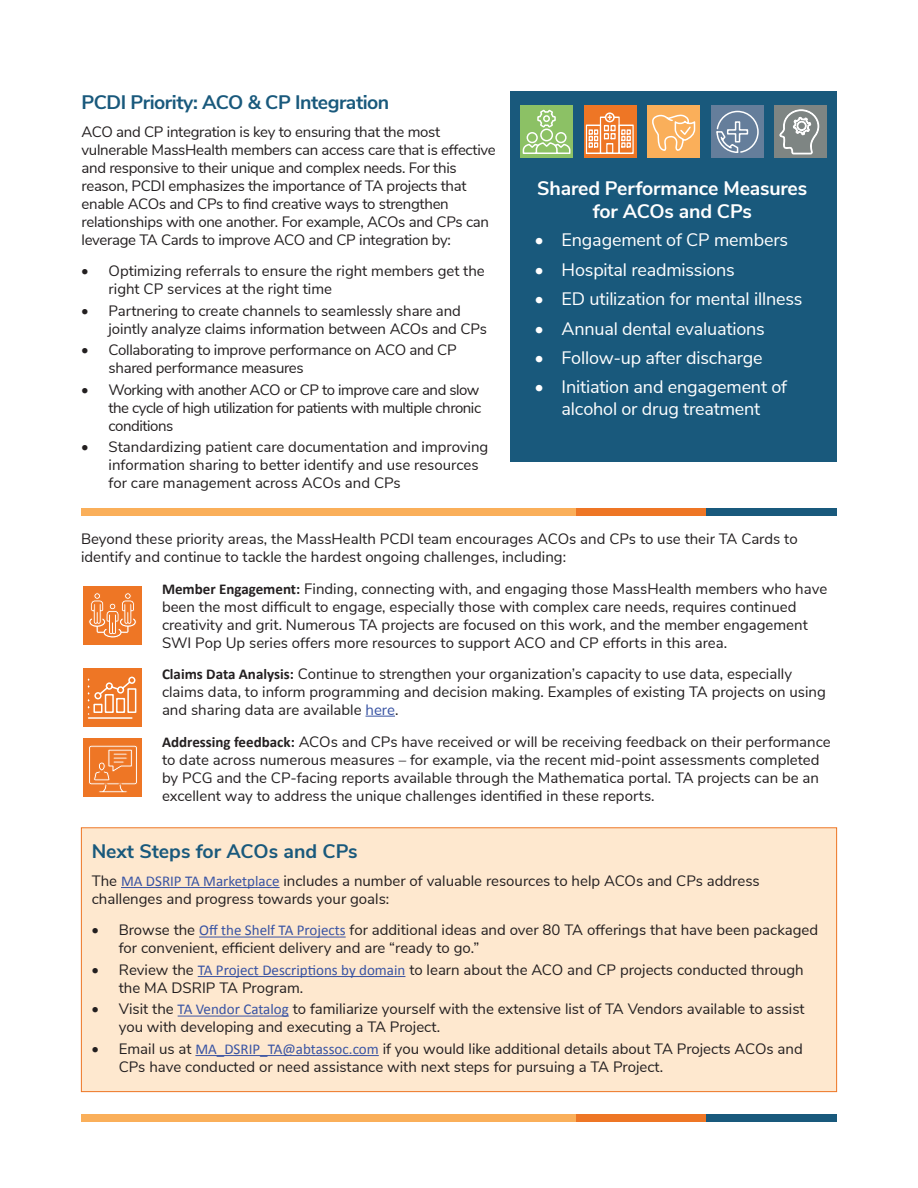
<style>
.page{position:relative;width:918px;height:1188px;background:#fff}
.page>*{position:absolute;margin:0;border:0;box-sizing:border-box;transform-origin:0 0}
.t1{font:700 19.5px/23.4px "Nunito Sans";letter-spacing:-.01em;color:#fff;text-align:center}
.Heading_1{font:700 19.5px "Nunito Sans";letter-spacing:-.025em;color:#19597c}
.Heading_1-2{font:700 19.5px "Nunito Sans";color:#19597c}
.t2{font:18px/21.6px "Nunito Sans";letter-spacing:-.01em;color:#fff;text-align:center}
.Bullet_1{font:15px/18px "Nunito Sans";color:#231f20}
.Bullet_1-2{font:15px/18px "Nunito Sans";letter-spacing:-.02em;color:#231f20}
.s1{font-family:"Calibri";font-weight:700}
.s2{color:#3853a3}
.s3{font-family:"Calibri";color:#3853a3}
</style>
<div class="page">
<div style="left:81px;top:1114px;width:510px;height:8px;background:#faaf5a"></div>
<div style="left:576px;top:1114px;width:131px;height:8px;background:#ee7625"></div>
<div style="left:707px;top:1114px;width:130px;height:8px;background:#19597c"></div>
<svg style="left:366px;top:716px;width:29px;height:1px"></svg>
<div style="left:510px;top:91px;width:327px;height:370px;background:#19597c"></div>
<div style="left:81px;top:508px;width:510px;height:8px;background:#faaf5a"></div>
<div style="left:576px;top:508px;width:131px;height:8px;background:#ee7625"></div>
<div style="left:707px;top:508px;width:130px;height:8px;background:#19597c"></div>
<div style="left:520px;top:105px;width:53px;height:53px;background:#8cc165"></div>
<div style="left:584px;top:105px;width:53px;height:53px;background:#ee7625"></div>
<div style="left:647px;top:105px;width:53px;height:53px;background:#faaf5a"></div>
<div style="left:711px;top:105px;width:52px;height:53px;background:#657e9b"></div>
<div style="left:774px;top:105px;width:53px;height:53px;background:#7e8583"></div>
<svg style="left:716px;top:110px;width:43px;height:43px"></svg>
<svg style="left:652px;top:114px;width:44px;height:37px"></svg>
<svg style="left:522px;top:109px;width:49px;height:45px"></svg>
<div style="left:605px;top:112px;width:10px;height:10px;border:2px solid #fff;border-radius:50%"></div>
<svg style="left:586px;top:114px;width:48px;height:40px"></svg>
<svg style="left:779px;top:109px;width:41px;height:46px"></svg>
<div style="left:83px;top:586px;width:59px;height:59px;background:#ee7625"></div>
<svg style="left:89px;top:593px;width:48px;height:45px"></svg>
<div style="left:83px;top:668px;width:59px;height:59px;background:#ee7625"></div>
<svg style="left:87px;top:676px;width:50px;height:43px"></svg>
<div style="left:83px;top:739px;width:59px;height:58px;background:#ee7625"></div>
<svg style="left:89px;top:745px;width:48px;height:48px"></svg>
<div style="left:81px;top:828px;width:756px;height:264px;background:#fee8cf"></div>
<hr style="left:121px;top:887px;width:159px;height:1px;background:#3853a3">
<hr style="left:199px;top:937px;width:147px;height:1px;background:#3853a3">
<hr style="left:198px;top:976px;width:207px;height:1px;background:#3853a3">
<hr style="left:178px;top:1016px;width:111px;height:1px;background:#3853a3">
<hr style="left:195px;top:1055px;width:184px;height:1px;background:#3853a3">
<div style="left:81px;top:827px;width:756px;height:265px;border:1px solid #ee7625"></div>
<p class="Heading_1" style="left:82px;top:88px;width:309px">PCDI Priority: ACO &amp; CP Integration</p>
<p class="Bullet_1-2" style="left:82px;top:121px;width:416px">ACO and CP integration is key to ensuring that the most vulnerable MassHealth members can access care that is effective and responsive to their unique and complex needs. For this reason, PCDI emphasizes the importance of TA projects that enable ACOs and CPs to find creative ways to strengthen relationships with one another. For example, ACOs and CPs can leverage TA Cards to improve ACO and CP integration by:</p>
<p class="Bullet_1" style="left:109px;top:261px;width:378px;text-indent:-27px">• Optimizing referrals to ensure the right members get the right CP services at the right time</p>
<p class="Bullet_1" style="left:109px;top:300px;width:380px;text-indent:-27px">• Partnering to create channels to seamlessly share and jointly analyze claims information between ACOs and CPs</p>
<p class="Bullet_1-2" style="left:109px;top:340px;width:350px;text-indent:-27px">• Collaborating to improve performance on ACO and CP shared performance measures</p>
<p class="Bullet_1" style="left:109px;top:379px;width:374px;text-align:justify;text-indent:-27px">• Working with another ACO or CP to improve care and slow the cycle of high utilization for patients with multiple chronic conditions</p>
<p class="Bullet_1" style="left:109px;top:437px;width:381px;text-indent:-27px">• Standardizing patient care documentation and improving information sharing to better identify and use resources for care management across ACOs and CPs</p>
<p class="t1" style="left:537px;top:175px;width:271px">Shared Performance Measures for ACOs and CPs</p>
<p class="t2" style="left:535px;top:228px;width:255px">• Engagement of CP members</p>
<p class="t2" style="left:535px;top:258px;width:202px">• Hospital readmissions</p>
<p class="t2" style="left:535px;top:287px;width:269px">• ED utilization for mental illness</p>
<p class="t2" style="left:535px;top:316px;width:232px">• Annual dental evaluations</p>
<p class="t2" style="left:535px;top:346px;width:230px">• Follow-up after discharge</p>
<p class="t2" style="left:535px;top:375px;width:254px">• Initiation and engagement of alcohol or drug treatment</p>
<p class="Bullet_1" style="left:81px;top:529px;width:718px">Beyond these priority areas, the MassHealth PCDI team encourages ACOs and CPs to use their TA Cards to identify and continue to tackle the hardest ongoing challenges, including:</p>
<p class="Bullet_1" style="left:162px;top:578px;width:667px"><span class="s1">Member Engagement:</span> Finding, connecting with, and engaging those MassHealth members who have been the most difficult to engage, especially those with complex care needs, requires continued creativity and grit. Numerous TA projects are focused on this work, and the member engagement SWI Pop Up series offers more resources to support ACO and CP efforts in this area.</p>
<p class="Bullet_1" style="left:162px;top:664px;width:665px"><span class="s1">Claims Data Analysis:</span> Continue to strengthen your organization’s capacity to use data, especially claims data, to inform programming and decision making. Examples of existing TA projects on using and sharing data are available <span class="s2">here</span>.</p>
<p class="Bullet_1" style="left:162px;top:731px;width:670px"><span class="s1">Addressing feedback:</span> ACOs and CPs have received or will be receiving feedback on their performance to date across numerous measures – for example, via the recent mid-point assessments completed by PCG and the CP-facing reports available through the Mathematica portal. TA projects can be an excellent way to address the unique challenges identified in these reports.</p>
<p class="Heading_1-2" style="left:92px;top:837px;width:267px">Next Steps for ACOs and CPs</p>
<p class="Bullet_1" style="left:92px;top:871px;width:670px">The <span class="s3">MA DSRIP TA Marketplace</span> includes a number of valuable resources to help ACOs and CPs address challenges and progress towards your goals:</p>
<p class="Bullet_1" style="left:119px;top:920px;width:701px;text-indent:-27px">• Browse the <span class="s3">Off the Shelf TA Projects</span> for additional ideas and over 80 TA offerings that have been packaged for convenient, efficient delivery and are “ready to go.”</p>
<p class="Bullet_1" style="left:119px;top:960px;width:687px;text-indent:-27px">• Review the <span class="s3">TA Project Descriptions by domain</span> to learn about the ACO and CP projects conducted through the MA DSRIP TA Program.</p>
<p class="Bullet_1" style="left:119px;top:999px;width:687px;text-indent:-27px">• Visit the <span class="s3">TA Vendor Catalog</span> to familiarize yourself with the extensive list of TA Vendors available to assist you with developing and executing a TA Project.</p>
<p class="Bullet_1" style="left:119px;top:1039px;width:686px;text-indent:-27px">• Email us at <span class="s3">MA_DSRIP_TA@abtassoc.com</span> if you would like additional details about TA Projects ACOs and<br>CPs have conducted or need assistance with next steps for pursuing a TA Project.</p>
</div>
